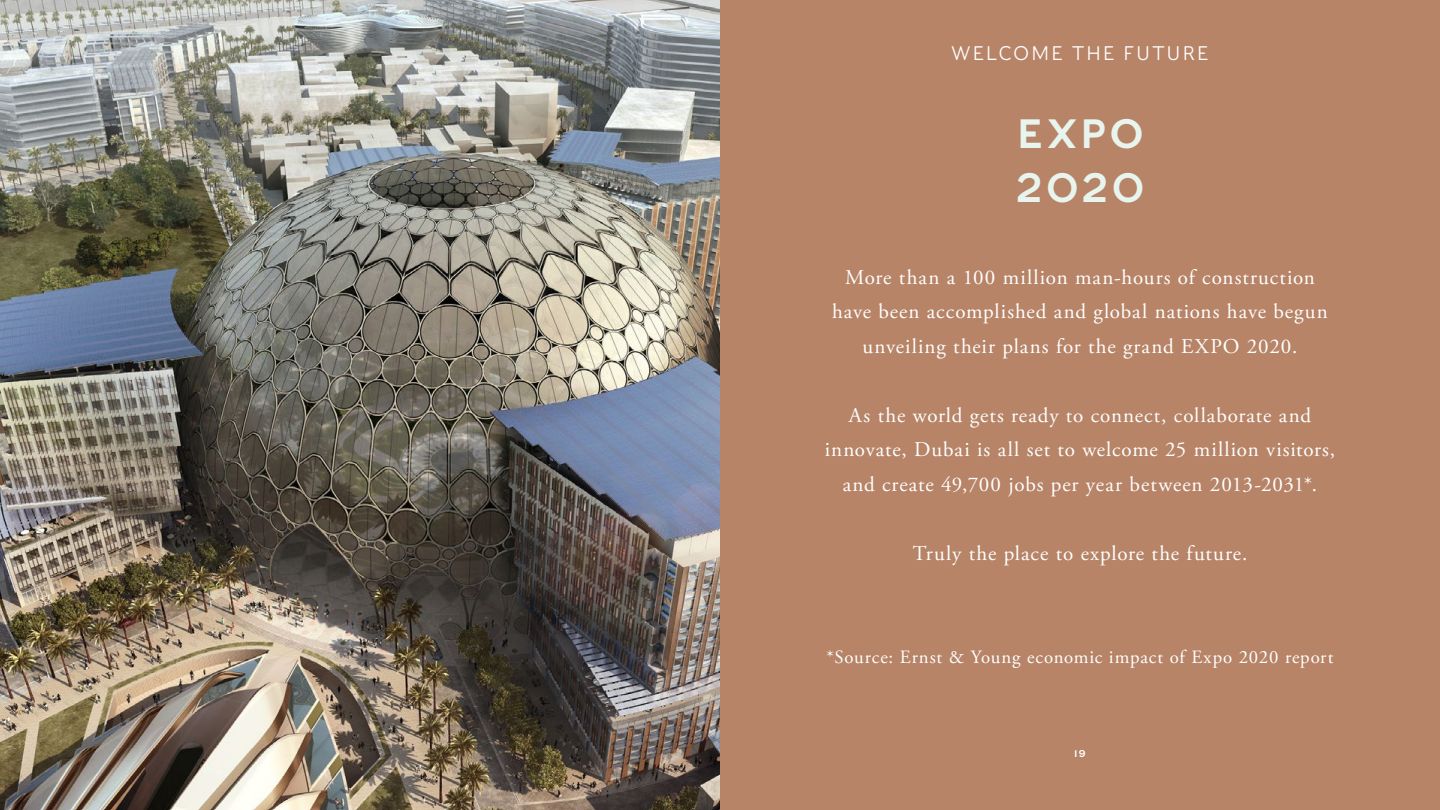
<style>
.page{position:relative;width:1440px;height:810px;background:#fff}
.page>*{position:absolute;margin:0;border:0;box-sizing:border-box;transform-origin:0 0}
.t1{font:40.5px/54px "Caslons Egyptian";letter-spacing:.07em;color:#e8f5ef}
.t2{font:21px/34.5px "Adobe Garamond Pro";letter-spacing:.045em;color:#fff;text-align:center}
.t3{font:300 19.5px "Caslons Egyptian";letter-spacing:.085em;color:#fff}
.t4{font:18.75px "Adobe Garamond Pro";letter-spacing:.045em;color:#fff}
.t5{font:9.75px "Caslons Egyptian";color:#fff}
</style>
<div class="page">
<img style="left:0;top:0;width:720px;height:810px">
<div style="left:720px;top:0;width:720px;height:810px;background:#b78467"></div>
<p class="t3" style="left:951px;top:41px;width:259px">WELCOME THE FUTURE</p>
<h1 class="t1" style="left:1016px;top:107px;width:130px">EXPO<br>2020</h1>
<p class="t2" style="left:832px;top:262px;width:497px">More than a 100 million man-hours of construction have been accomplished and global nations have begun unveiling their plans for the grand EXPO 2020.</p>
<p class="t2" style="left:825px;top:400px;width:512px">As the world gets ready to connect, collaborate and innovate, Dubai is all set to welcome 25 million visitors, and create 49,700 jobs per year between 2013-2031*.</p>
<p class="t2" style="left:913px;top:538px;width:336px">Truly the place to explore the future.</p>
<p class="t4" style="left:826px;top:649px;width:509px">*Source: Ernst &amp; Young economic impact of Expo 2020 report</p>
<p class="t5" style="left:1074px;top:748px;width:13px">19</p>
</div>
